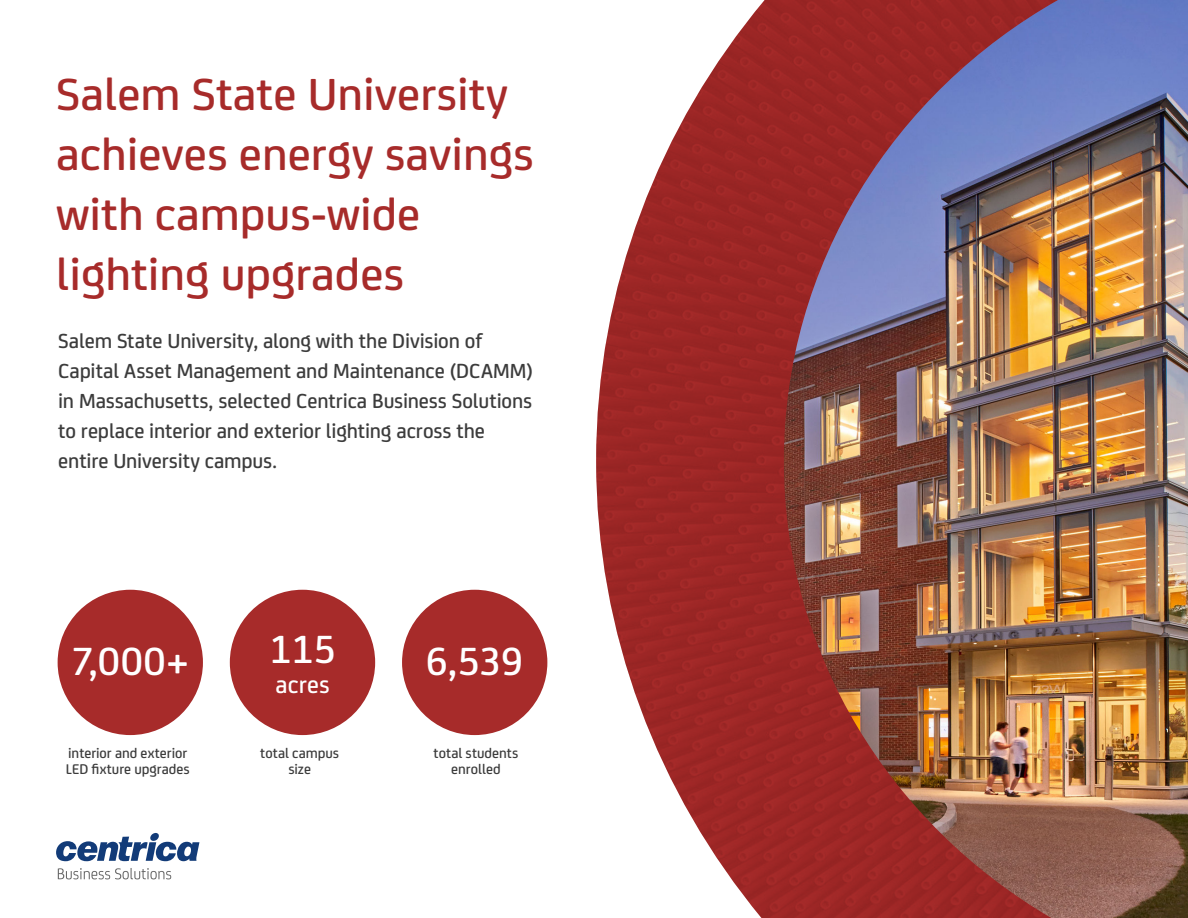
<style>
.page{position:relative;width:1188px;height:918px;background:#fff}
.page>*{position:absolute;margin:0;border:0;box-sizing:border-box;transform-origin:0 0}
.t1{font:500 48px/60px "FS Joey Pro";color:#a72b2a;scale:1.04 1}
.t2{font:500 42px "FS Joey Pro";letter-spacing:-.005em;color:#fff}
.t3{font:500 25.5px "FS Joey Pro";letter-spacing:.005em;color:#fff}
.t4{font:500 21.75px/30px "FS Joey Pro";letter-spacing:-.005em;color:#3c3c3c}
.Bullets_text{font:500 15px/16.5px "FS Joey Pro";color:#3c3c3c;text-align:center}
</style>
<div class="page">
<img style="left:596px;top:0;width:188px;height:918px">
<img style="left:784px;top:0;width:404px;height:918px">
<div style="left:230px;top:590px;width:145px;height:145px;background:#a72b2a;border-radius:50%"></div>
<div style="left:58px;top:590px;width:145px;height:145px;background:#a72b2a;border-radius:50%"></div>
<div style="left:402px;top:590px;width:145px;height:145px;background:#a72b2a;border-radius:50%"></div>
<svg style="left:56px;top:833px;width:143px;height:28px"></svg>
<svg style="left:58px;top:868px;width:113px;height:11px"></svg>
<p class="t1" style="left:56px;top:61px;width:461px">Salem State University achieves energy savings with campus-wide lighting upgrades</p>
<p class="t4" style="left:58px;top:324px;width:476px">Salem State University, along with the Division of Capital Asset Management and Maintenance (DCAMM) in Massachusetts, selected Centrica Business Solutions to replace interior and exterior lighting across the entire University campus.</p>
<p class="t2" style="left:270px;top:618px;width:68px">115</p>
<p class="t3" style="left:276px;top:666px;width:56px">acres</p>
<p class="t2" style="left:71px;top:630px;width:119px">7,000+</p>
<p class="t2" style="left:426px;top:630px;width:99px">6,539</p>
<p class="Bullets_text" style="left:66px;top:743px;width:125px;text-align:left">interior and exterior<br>LED fixture upgrades</p>
<p class="Bullets_text" style="left:260px;top:743px;width:80px">total campus size</p>
<p class="Bullets_text" style="left:434px;top:743px;width:86px">total students enrolled</p>
</div>
